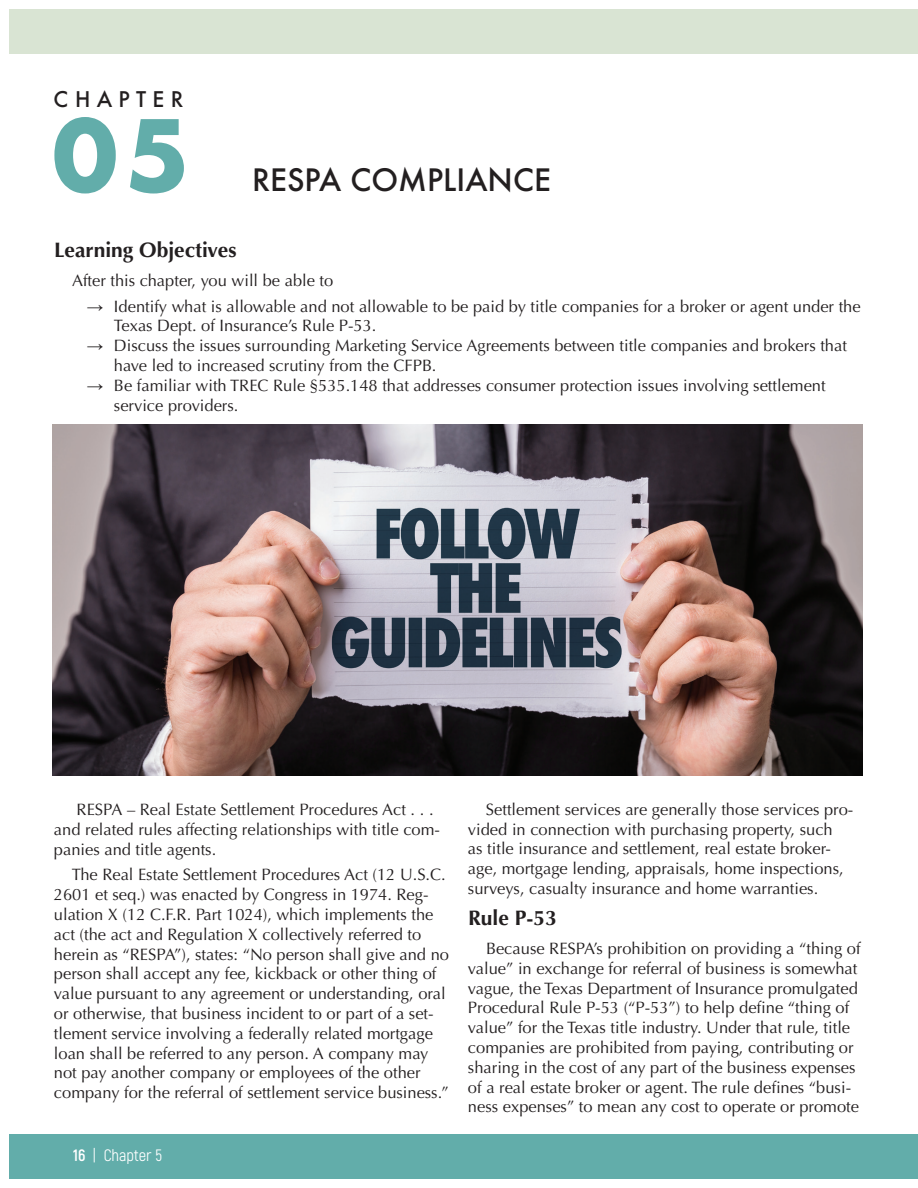
<style>
.page{position:relative;width:918px;height:1188px;background:#fff}
.page>*{position:absolute;margin:0;border:0;box-sizing:border-box;transform-origin:0 0}
.t1{font:700 96px "Futura";color:#62adaa}
.t2{font:500 30px "Futura";color:#231f20}
.t3{font:700 21px "Optima";color:#231f20}
.t4{font:500 21px "Futura";letter-spacing:.3em;color:#231f20}
.t5{font:16.5px/19.8px "Optima LT Std";color:#231f20}
.t6{font:16.5px "Akrobat";color:#fff}
.s1{font-family:"Arial Narrow"}
.s2{font-weight:700}
</style>
<div class="page">
<div style="left:9px;top:9px;width:909px;height:45px;background:#d9e4d3"></div>
<div style="left:9px;top:1134px;width:909px;height:45px;background:#62adaa"></div>
<img style="left:52px;top:425px;width:810px;height:351px">
<p class="t4" style="left:54px;top:85px;width:131px">CHAPTER</p>
<h1 class="t1" style="left:52px;top:86px;width:139px">05</h1>
<h2 class="t2" style="left:252px;top:160px;width:301px">RESPA COMPLIANCE</h2>
<p class="t3" style="left:54px;top:238px;width:184px">Learning Objectives</p>
<p class="t5" style="left:72px;top:270px;width:263px">After this chapter, you will be able to</p>
<p class="t5" style="left:114px;top:296px;width:748px;text-indent:-27px"><span class="s1">→</span> Identify what is allowable and not allowable to be paid by title companies for a broker or agent under the<br>Texas Dept. of Insurance’s Rule P-53.</p>
<p class="t5" style="left:114px;top:336px;width:734px;text-indent:-27px"><span class="s1">→</span> Discuss the issues surrounding Marketing Service Agreements between title companies and brokers that have led to increased scrutiny from the CFPB.</p>
<p class="t5" style="left:114px;top:376px;width:713px;text-indent:-27px"><span class="s1">→</span> Be familiar with TREC Rule §535.148 that addresses consumer protection issues involving settlement service providers.</p>
<p class="t5" style="left:54px;top:800px;width:388px;text-indent:23px">RESPA – Real Estate Settlement Procedures Act . . . and related rules affecting relationships with title com&shy;panies and title agents.</p>
<p class="t5" style="left:54px;top:865px;width:397px;text-indent:18px">The Real Estate Settlement Procedures Act (12 U.S.C.<br>2601 et seq.) was enacted by Congress in 1974. Reg&shy;ulation X (12 C.F.R. Part 1024), which implements the act (the act and Regulation X collectively referred to herein as “RESPA”), states: “No person shall give and no person shall accept any fee, kickback or other thing of value pursuant to any agreement or understanding, oral or otherwise, that business incident to or part of a set&shy;tlement service involving a federally related mortgage loan shall be referred to any person. A company may not pay another company or employees of the other company for the referral of settlement service business.”</p>
<p class="t6" style="left:73px;top:1145px;width:90px"><span class="s2">16</span> | Chapter 5</p>
<p class="t5" style="left:468px;top:800px;width:387px;text-indent:18px">Settlement services are generally those services pro&shy;vided in connection with purchasing property, such<br>as title insurance and settlement, real estate broker&shy;age, mortgage lending, appraisals, home inspections, surveys, casualty insurance and home warranties.</p>
<p class="t3" style="left:468px;top:906px;width:90px">Rule P-53</p>
<p class="t5" style="left:468px;top:939px;width:394px;text-indent:18px">Because RESPA’s prohibition on providing a “thing of value” in exchange for referral of business is somewhat vague, the Texas Department of Insurance promulgated Procedural Rule P-53 (“P-53”) to help define “thing of value” for the Texas title industry. Under that rule, title companies are prohibited from paying, contributing or sharing in the cost of any part of the business expenses of a real estate broker or agent. The rule defines “busi&shy;ness expenses” to mean any cost to operate or promote</p>
</div>
